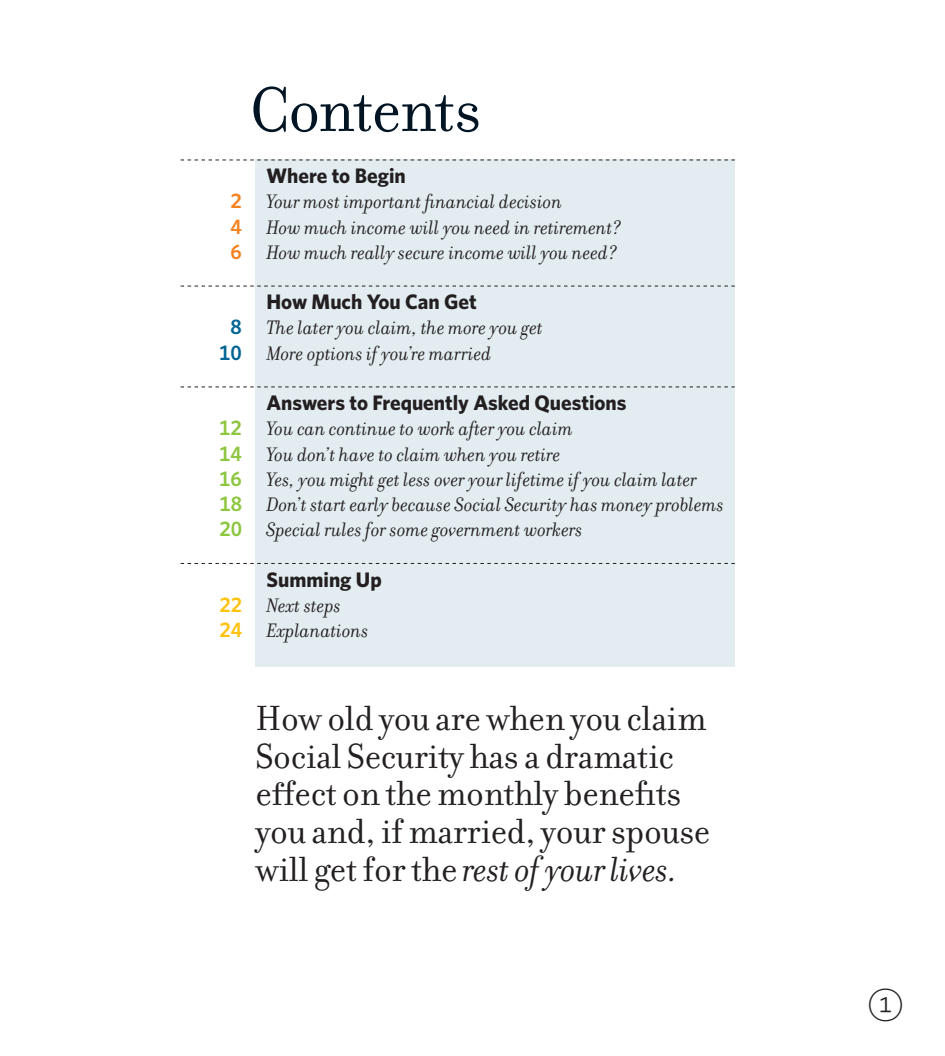
<style>
.page{position:relative;width:945px;height:1056px;background:#fff}
.page>*{position:absolute;margin:0;border:0;box-sizing:border-box;transform-origin:0 0}
.t1{font:67.55px "Filosofia OT";letter-spacing:-.02em;color:#001423}
.t2{font:37.62px/37.6px "Filosofia OT";letter-spacing:-.01em;color:#231f20}
.t3{font:35px "Whitney Index White Rd Lt";color:#231f20}
.t4{font:italic 21px/25.2px "Filosofia OT";color:#231f20}
.t5{font:700 21px "Whitney";color:#231f20}
.s1{font-family:"Whitney";font-weight:600;font-style:normal;color:#f58220}
.s2{font-family:"Whitney";font-weight:600;font-style:normal;color:#006594}
.s3{font-family:"Whitney";font-weight:600;font-style:normal;color:#8dc63f}
.s4{font-family:"Whitney";font-weight:600;font-style:normal;color:#ffc20e}
.s5{font-style:italic}
</style>
<div class="page">
<div style="left:255px;top:159px;width:480px;height:507px;background:#e2ecf1"></div>
<svg style="left:181px;top:159px;width:554px;height:1px"></svg>
<svg style="left:181px;top:285px;width:554px;height:1px"></svg>
<svg style="left:181px;top:386px;width:554px;height:1px"></svg>
<svg style="left:181px;top:563px;width:554px;height:1px"></svg>
<h1 class="t1" style="left:250px;top:72px;width:232px">Contents</h1>
<p class="t5" style="left:266px;top:162px;width:141px">Where to Begin</p>
<p class="t4" style="left:231px;top:189px;width:392px"><span class="s1">2</span> Your most important financial decision<br><span class="s1">4</span> How much income will you need in retirement?<br><span class="s1">6</span> How much really secure income will you need?</p>
<p class="t5" style="left:266px;top:288px;width:212px">How Much You Can Get</p>
<p class="t4" style="left:219px;top:315px;width:325px;text-indent:11px"><span class="s2">8</span> The later you claim, the more you get<br><span class="s2">10</span> More options if you’re married</p>
<p class="t5" style="left:181px;top:388px;width:35px">A</p>
<p class="t5" style="left:281px;top:388px;width:347px">nswers to Frequently Asked Questions</p>
<p class="t4" style="left:219px;top:416px;width:506px"><span class="s3">12</span> You can continue to work after you claim<br><span class="s3">14</span> You don’t have to claim when you retire<br><span class="s3">16</span> Yes, you might get less over your lifetime if you claim later <span class="s3">18</span> Don’t start early because Social Security has money problems <span class="s3">20</span> Special rules for some government workers</p>
<p class="t5" style="left:267px;top:565px;width:117px">Summing Up</p>
<p class="t4" style="left:219px;top:592px;width:151px"><span class="s4">22</span> Next steps<br><span class="s4">24</span> Explanations</p>
<h2 class="t2" style="left:255px;top:699px;width:456px">How old you are when you claim<br>Social Security has a dramatic effect on the monthly benefits you and, if married, your spouse will get for the <span class="s5">rest of your lives.</span></h2>
<h3 class="t3" style="left:868px;top:988px;width:37px">1</h3>
</div>
